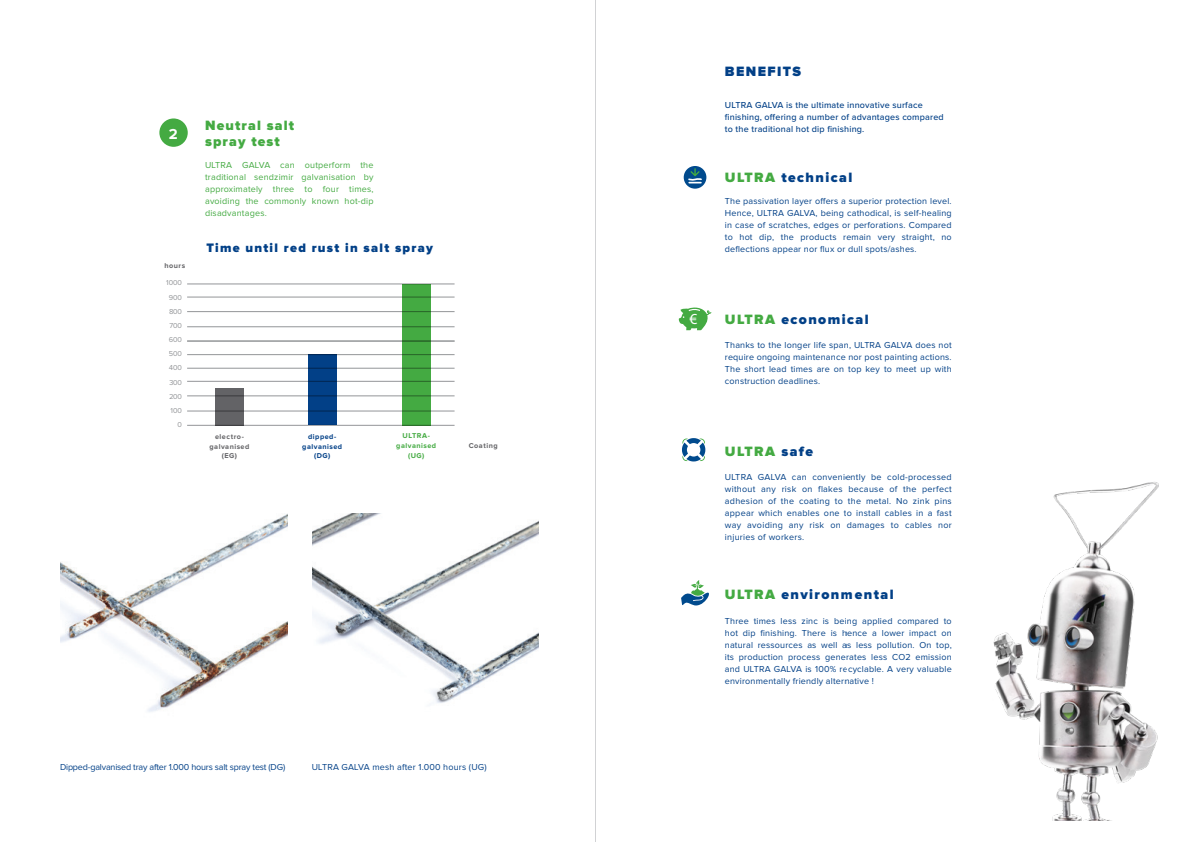
<style>
.page{position:relative;width:1191px;height:842px;background:#fff}
.page>*{position:absolute;margin:0;border:0;box-sizing:border-box;transform-origin:0 0}
.t1{font:15.3px "Myriad Pro";color:#fff}
.t2{font:700 15px "Proxima Nova";color:#fff}
.t3{font:900 14px "Proxima Nova";letter-spacing:.1em;color:#024087}
.t4{font:900 14px/16.8px "Proxima Nova";letter-spacing:.08em;color:#44aa42}
.t5{font:900 14px "Proxima Nova";letter-spacing:.1em;color:#44aa42}
.t6{font:900 12.8px "Proxima Nova";letter-spacing:.1em;color:#024087}
.t7{font:9px/12px "Proxima Nova";letter-spacing:.02em;color:#024087;text-align:justify}
.t8{font:9px/12px "Proxima Nova";letter-spacing:.02em;color:#44aa42;text-align:justify}
.t9{font:500 9px/12px "Proxima Nova";letter-spacing:.02em;color:#024087}
.t10{font:9px "Proxima Nova";letter-spacing:-.02em;color:#024087}
.t11{font:7.4px/14.2px "Proxima Nova";letter-spacing:-.025em;color:#939598;text-align:right}
.t12{font:700 7.3px/9.7px "Proxima Nova";letter-spacing:.065em;color:#636366;text-align:center}
.t13{font:700 7.3px/9.7px "Proxima Nova";letter-spacing:.065em;color:#024087;text-align:center}
.t14{font:700 7.3px/9.7px "Proxima Nova";letter-spacing:.065em;color:#44aa42;text-align:center}
.s1{color:#44aa42}
.s2{color:#024087}
</style>
<div class="page">
<div style="left:159px;top:118px;width:29px;height:29px;background:#44aa42;border-radius:50%"></div>
<svg style="left:681px;top:580px;width:28px;height:25px"></svg>
<svg style="left:679px;top:307px;width:32px;height:23px"></svg>
<svg style="left:683px;top:166px;width:23px;height:23px"></svg>
<svg style="left:687px;top:168px;width:16px;height:15px"></svg>
<svg style="left:682px;top:438px;width:23px;height:23px"></svg>
<img style="left:993px;top:482px;width:166px;height:339px">
<hr style="left:187px;top:368px;width:267px;height:1px;background:#939598">
<hr style="left:187px;top:284px;width:267px;height:1px;background:#939598">
<hr style="left:187px;top:381px;width:267px;height:1px;background:#939598">
<hr style="left:187px;top:297px;width:267px;height:1px;background:#939598">
<hr style="left:187px;top:396px;width:267px;height:1px;background:#939598">
<hr style="left:187px;top:311px;width:267px;height:1px;background:#939598">
<hr style="left:187px;top:411px;width:267px;height:1px;background:#939598">
<hr style="left:187px;top:327px;width:267px;height:1px;background:#939598">
<hr style="left:187px;top:354px;width:267px;height:1px;background:#939598">
<hr style="left:187px;top:425px;width:267px;height:1px;background:#939598">
<hr style="left:187px;top:341px;width:267px;height:1px;background:#939598">
<div style="left:402px;top:284px;width:28px;height:142px;background:#44aa42"></div>
<div style="left:308px;top:354px;width:28px;height:71px;background:#024087"></div>
<div style="left:215px;top:388px;width:29px;height:38px;background:#636366"></div>
<img style="left:60px;top:514px;width:227px;height:198px">
<img style="left:312px;top:514px;width:226px;height:189px">
<hr style="left:595px;top:0;width:1px;height:842px;background:#d1d2d4">
<h2 class="t2" style="left:169px;top:127px;width:10px">2</h2>
<p class="t12" style="left:165px;top:261px;width:22px">hours</p>
<p class="t11" style="left:165px;top:276px;width:18px">1000<br>900<br>800<br>700<br>600<br>500<br>400<br>300<br>200<br>100<br>0</p>
<h3 class="t4" style="left:205px;top:117px;width:90px">Neutral salt spray test</h3>
<p class="t8" style="left:205px;top:159px;width:170px">ULTRA GALVA can outperform the traditional sendzimir galvanisation by approximately three to four times, avoiding the commonly known hot-dip disadvantages.</p>
<h3 class="t6" style="left:206px;top:240px;width:228px">Time until red rust in salt spray</h3>
<p class="t12" style="left:209px;top:432px;width:41px">electro&shy;galvanised (EG)</p>
<p class="t13" style="left:302px;top:432px;width:41px">dipped&shy;galvanised (DG)</p>
<p class="t14" style="left:396px;top:431px;width:41px">ULTRA&shy;galvanised (UG)</p>
<p class="t12" style="left:469px;top:441px;width:30px">Coating</p>
<p class="t10" style="left:60px;top:763px;width:227px">Dipped-galvanised tray after 1.000 hours salt spray test (DG)</p>
<p class="t7" style="left:312px;top:761px;width:176px">ULTRA GALVA mesh after 1.000 hours (UG)</p>
<h1 class="t1" style="left:689px;top:309px;width:9px">€</h1>
<h3 class="t3" style="left:725px;top:63px;width:78px">BENEFITS</h3>
<p class="t9" style="left:725px;top:99px;width:220px">ULTRA GALVA is the ultimate innovative surface finishing, offering a number of advantages compared to the traditional hot dip finishing.</p>
<h3 class="t3" style="left:725px;top:169px;width:129px"><span class="s1">ULTRA</span> technical</h3>
<p class="t7" style="left:725px;top:195px;width:228px">The passivation layer offers a superior protection level.<br>Hence, ULTRA GALVA, being cathodical, is self-healing in case of scratches, edges or perforations. Compared to hot dip, the products remain very straight, no deflections appear nor flux or dull spots/ashes.</p>
<h3 class="t3" style="left:725px;top:312px;width:145px"><span class="s1">ULTRA</span> economical</h3>
<p class="t7" style="left:725px;top:339px;width:228px">Thanks to the longer life span, ULTRA GALVA does not require ongoing maintenance nor post painting actions.<br>The short lead times are on top key to meet up with construction deadlines.</p>
<h3 class="t5" style="left:725px;top:443px;width:90px">ULTRA <span class="s2">safe</span></h3>
<p class="t7" style="left:725px;top:471px;width:228px">ULTRA GALVA can conveniently be cold-processed without any risk on flakes because of the perfect adhesion of the coating to the metal. No zink pins appear which enables one to install cables in a fast way avoiding any risk on damages to cables nor injuries of workers.</p>
<h3 class="t3" style="left:725px;top:586px;width:170px"><span class="s1">ULTRA</span> environmental</h3>
<p class="t7" style="left:725px;top:615px;width:228px">Three times less zinc is being applied compared to hot dip finishing. There is hence a lower impact on natural ressources as well as less pollution. On top, its production process generates less CO2 emission and ULTRA GALVA is 100% recyclable. A very valuable environmentally friendly alternative !</p>
</div>
